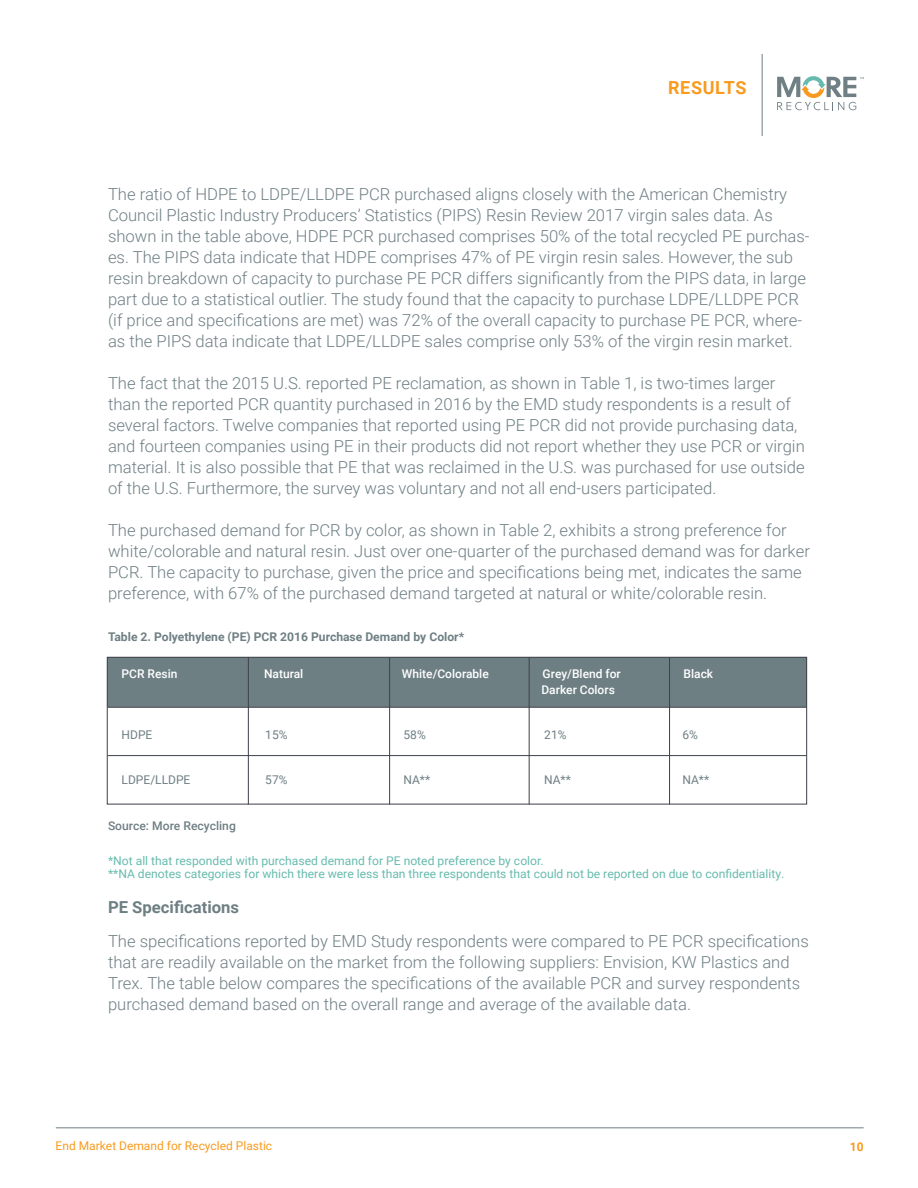
<style>
.page{position:relative;width:918px;height:1188px;background:#fff}
.page>*{position:absolute;margin:0;border:0;box-sizing:border-box;transform-origin:0 0}
.t1{font:700 18px "Roboto";letter-spacing:.035em;color:#f89b1f}
.t2{font:300 16.5px/21px "Roboto";color:#6e7f84}
.t3{font:700 16.5px "Roboto";color:#6e7f84}
.t4{font:12px/13.5px "Roboto";color:#67bbae}
.t5{font:500 12px "Roboto";color:#fff}
.t6{font:700 12px "Roboto";color:#6e7f84}
.t7{font:12px "Roboto";color:#6e7f84}
.t8{font:12px "Roboto";color:#f89b1f}
.t9{font:500 12px "Roboto";color:#6e7f84}
.t10{font:700 12px "Roboto";color:#f89b1f}
</style>
<div class="page">
<hr style="left:56px;top:1127px;width:808px;height:1px;background:#6e7f84">
<hr style="left:762px;top:54px;width:1px;height:82px;background:#6e7f84">
<svg style="left:777px;top:76px;width:87px;height:34px"></svg>
<div style="left:107px;top:657px;width:699px;height:50px;background:#6e7f84"></div>
<div style="left:107px;top:657px;width:700px;height:147px;border:1px solid #3e4049"></div>
<hr style="left:108px;top:707px;width:698px;height:1px;background:#3e4049">
<hr style="left:248px;top:657px;width:1px;height:147px;background:#3e4049">
<hr style="left:389px;top:658px;width:1px;height:146px;background:#3e4049">
<hr style="left:529px;top:658px;width:1px;height:146px;background:#3e4049">
<hr style="left:108px;top:755px;width:698px;height:1px;background:#3e4049">
<hr style="left:669px;top:658px;width:1px;height:146px;background:#3e4049">
<p class="t1" style="left:668px;top:75px;width:80px">RESULTS</p>
<p class="t2" style="left:108px;top:183px;width:703px">The ratio of HDPE to LDPE/LLDPE PCR purchased aligns closely with the American Chemistry Council Plastic Industry Producers’ Statistics (PIPS) Resin Review 2017 virgin sales data. As shown in the table above, HDPE PCR purchased comprises 50% of the total recycled PE purchas&shy;es. The PIPS data indicate that HDPE comprises 47% of PE virgin resin sales. However, the sub resin breakdown of capacity to purchase PE PCR differs significantly from the PIPS data, in large part due to a statistical outlier. The study found that the capacity to purchase LDPE/LLDPE PCR (if price and specifications are met) was 72% of the overall capacity to purchase PE PCR, where&shy;as the PIPS data indicate that LDPE/LLDPE sales comprise only 53% of the virgin resin market.</p>
<p class="t2" style="left:108px;top:372px;width:698px">The fact that the 2015 U.S. reported PE reclamation, as shown in Table 1, is two-times larger than the reported PCR quantity purchased in 2016 by the EMD study respondents is a result of several factors. Twelve companies that reported using PE PCR did not provide purchasing data, and fourteen companies using PE in their products did not report whether they use PCR or virgin material. It is also possible that PE that was reclaimed in the U.S. was purchased for use outside of the U.S. Furthermore, the survey was voluntary and not all end-users participated.</p>
<p class="t2" style="left:108px;top:519px;width:704px">The purchased demand for PCR by color, as shown in Table 2, exhibits a strong preference for white/colorable and natural resin. Just over one-quarter of the purchased demand was for darker PCR. The capacity to purchase, given the price and specifications being met, indicates the same preference, with 67% of the purchased demand targeted at natural or white/colorable resin.</p>
<p class="t6" style="left:108px;top:629px;width:358px">Table 2. Polyethylene (PE) PCR 2016 Purchase Demand by Color*</p>
<p class="t5" style="left:122px;top:665px;width:57px">PCR Resin</p>
<p class="t5" style="left:264px;top:665px;width:41px">Natural</p>
<p class="t5" style="left:402px;top:665px;width:88px">White/Colorable</p>
<p class="t5" style="left:543px;top:665px;width:80px">Grey/Blend for</p>
<p class="t5" style="left:684px;top:665px;width:31px">Black</p>
<p class="t5" style="left:541px;top:681px;width:75px">Darker Colors</p>
<p class="t7" style="left:122px;top:726px;width:32px">HDPE</p>
<p class="t7" style="left:265px;top:726px;width:24px">15%</p>
<p class="t7" style="left:404px;top:726px;width:24px">58%</p>
<p class="t7" style="left:544px;top:726px;width:24px">21%</p>
<p class="t7" style="left:682px;top:726px;width:17px">6%</p>
<p class="t7" style="left:122px;top:771px;width:70px">LDPE/LLDPE</p>
<p class="t7" style="left:265px;top:771px;width:24px">57%</p>
<p class="t7" style="left:404px;top:771px;width:28px">NA**</p>
<p class="t7" style="left:544px;top:771px;width:28px">NA**</p>
<p class="t7" style="left:682px;top:771px;width:28px">NA**</p>
<p class="t9" style="left:108px;top:818px;width:129px">Source: More Recycling</p>
<p class="t4" style="left:108px;top:853px;width:678px">*Not all that responded with purchased demand for PE noted preference by color.<br>**NA denotes categories for which there were less than three respondents that could not be reported on due to confidentiality.</p>
<p class="t3" style="left:108px;top:895px;width:133px">PE Specifications</p>
<p class="t2" style="left:108px;top:930px;width:702px">The specifications reported by EMD Study respondents were compared to PE PCR specifications that are readily available on the market from the following suppliers: Envision, KW Plastics and Trex. The table below compares the specifications of the available PCR and survey respondents purchased demand based on the overall range and average of the available data.</p>
<p class="t8" style="left:56px;top:1138px;width:218px">End Market Demand for Recycled Plastic</p>
<p class="t10" style="left:850px;top:1138px;width:15px">10</p>
</div>
